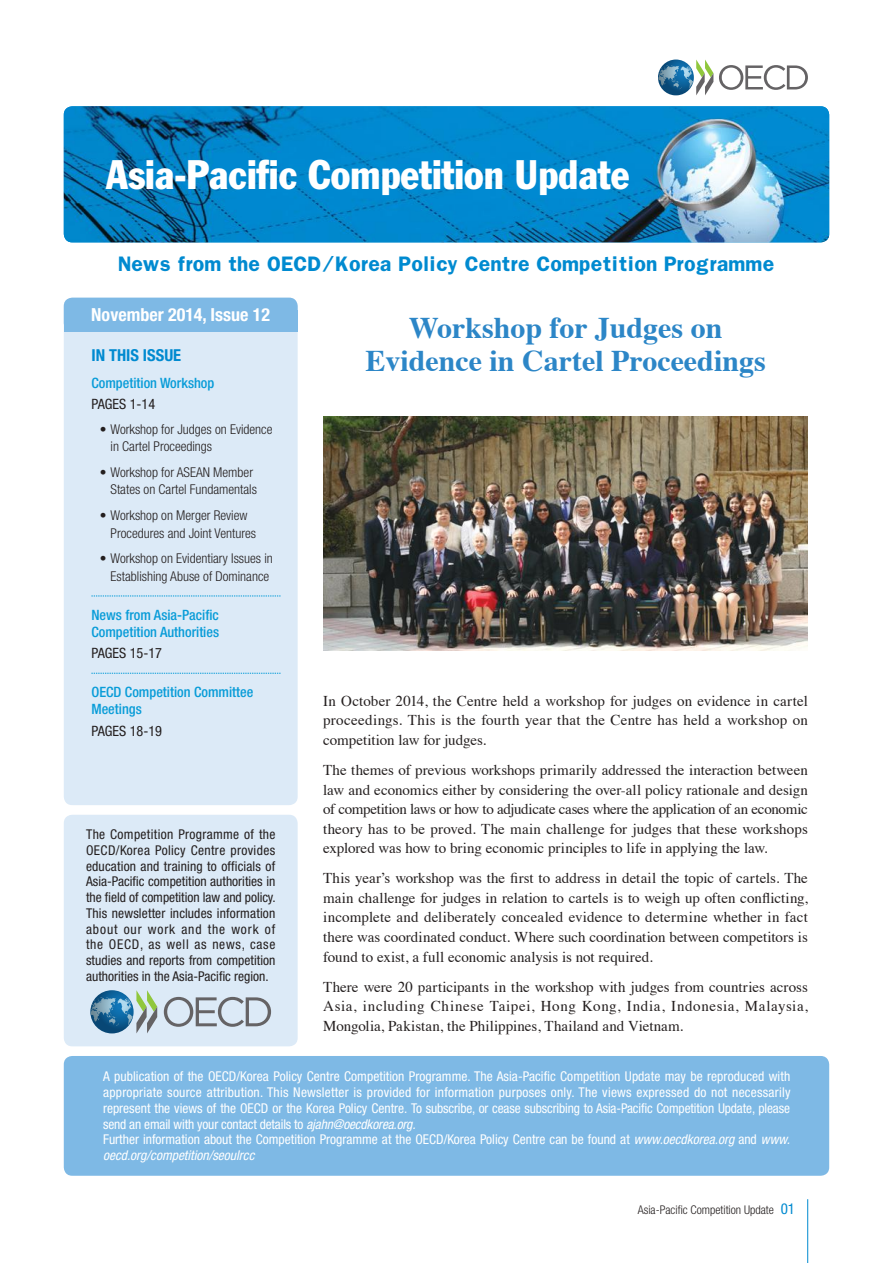
<style>
.page{position:relative;width:893px;height:1263px;background:#fff}
.page>*{position:absolute;margin:0;border:0;box-sizing:border-box;transform-origin:0 0}
.t1{font:condensed 40.5px "Franklin Gothic";color:#fff}
.t2{font:700 30px/33px "Times";color:#2c86c7;text-align:center}
.t3{font:18px "Franklin Demi";color:#008ad0}
.t4{font:700 condensed 18px "Helvetica Neue";color:#fff}
.t5{font:700 condensed 16.5px "Helvetica Neue";color:#008ad0}
.t6{font:15px/19.5px "Times";color:#241f1f;text-align:justify}
.t7{font:500 condensed 14.25px/17.2px "Helvetica Neue";color:#089cd8}
.t8{font:condensed 14.25px "Helvetica Neue";color:#241f1f}
.t9{font:condensed 13.5px/15.8px "Helvetica Neue";color:#fff}
.t10{font:condensed 13.5px/15.8px "Helvetica Neue";color:#241f1f;text-align:justify}
.t11{font:300 condensed 13.5px/17.2px "Helvetica Neue";color:#241f1f}
.t12{font:300 condensed 12px "Helvetica Neue";color:#241f1f}
.s1{font-style:italic}
.s2{font-weight:400;font-size:15px;color:#008ad0}
</style>
<div class="page">
<img style="left:64px;top:106px;width:765px;height:136px">
<hr style="left:807px;top:1199px;width:1px;height:64px;background:#008ad0">
<svg style="left:658px;top:60px;width:36px;height:35px"></svg>
<svg style="left:696px;top:60px;width:17px;height:35px"></svg>
<svg style="left:719px;top:65px;width:89px;height:25px"></svg>
<img style="left:323px;top:417px;width:485px;height:234px">
<div style="left:64px;top:1056px;width:765px;height:120px;background:#7eb9e5;border-radius:9px"></div>
<div style="left:64px;top:815px;width:234px;height:231px;background:#dceaf7;border-radius:9px"></div>
<svg style="left:90px;top:990px;width:44px;height:43px"></svg>
<svg style="left:101px;top:996px;width:7px;height:2px"></svg>
<svg style="left:136px;top:990px;width:21px;height:43px"></svg>
<svg style="left:164px;top:997px;width:107px;height:30px"></svg>
<div style="left:64px;top:298px;width:234px;height:507px;background:#dceaf7;border-radius:9px"></div>
<div style="left:64px;top:298px;width:234px;height:34px;background:#7eb9e5;border-radius:9px"></div>
<div style="left:64px;top:310px;width:234px;height:22px;background:#7eb9e5"></div>
<svg style="left:91px;top:596px;width:190px;height:1px"></svg>
<svg style="left:91px;top:673px;width:190px;height:1px"></svg>
<h1 class="t1" style="left:106px;top:150px;width:525px">Asia-Pacific Competition Update</h1>
<p class="t3" style="left:119px;top:251px;width:657px">News from the OECD/Korea Policy Centre Competition Programme</p>
<p class="t4" style="left:91px;top:304px;width:180px">November 2014, Issue 12</p>
<p class="t5" style="left:91px;top:345px;width:91px">IN THIS ISSUE</p>
<p class="t7" style="left:91px;top:374px;width:124px">Competition Workshop</p>
<p class="t8" style="left:91px;top:396px;width:65px">PAGES 1-14</p>
<p class="t11" style="left:111px;top:421px;width:163px;text-indent:-11px">• Workshop for Judges on Evidence in Cartel Proceedings</p>
<p class="t11" style="left:100px;top:464px;width:159px;text-align:right">• Workshop for ASEAN Member<br>States on Cartel Fundamentals</p>
<p class="t11" style="left:111px;top:507px;width:147px;text-indent:-11px">• Workshop on Merger Review<br>Procedures and Joint Ventures</p>
<p class="t11" style="left:100px;top:550px;width:174px;text-align:center">• Workshop on Evidentiary Issues in<br>Establishing Abuse of Dominance</p>
<p class="t7" style="left:91px;top:606px;width:129px">News from Asia-Pacific<br>Competition Authorities</p>
<p class="t8" style="left:91px;top:645px;width:72px">PAGES 15-17</p>
<p class="t7" style="left:91px;top:683px;width:163px">OECD Competition Committee<br>Meetings</p>
<p class="t8" style="left:91px;top:722px;width:72px">PAGES 18-19</p>
<p class="t10" style="left:86px;top:826px;width:191px">The Competition Programme of the OECD/Korea Policy Centre provides education and training to officials of Asia-Pacific competition authorities in the field of competition law and policy.<br>This newsletter includes information about our work and the work of the OECD, as well as news, case studies and reports from competition authorities in the Asia-Pacific region.</p>
<h2 class="t2" style="left:365px;top:308px;width:402px">Workshop for Judges on<br>Evidence in Cartel Proceedings</h2>
<p class="t6" style="left:323px;top:689px;width:486px">In October 2014, the Centre held a workshop for judges on evidence in cartel proceedings. This is the fourth year that the Centre has held a workshop on competition law for judges.</p>
<p class="t6" style="left:323px;top:759px;width:486px">The themes of previous workshops primarily addressed the interaction between law and economics either by considering the over-all policy rationale and design of competition laws or how to adjudicate cases where the application of an economic theory has to be proved. The main challenge for judges that these workshops explored was how to bring economic principles to life in applying the law.</p>
<p class="t6" style="left:323px;top:867px;width:486px">This year’s workshop was the first to address in detail the topic of cartels. The main challenge for judges in relation to cartels is to weigh up often conflicting, incomplete and deliberately concealed evidence to determine whether in fact there was coordinated conduct. Where such coordination between competitors is found to exist, a full economic analysis is not required.</p>
<p class="t6" style="left:323px;top:976px;width:486px">There were 20 participants in the workshop with judges from countries across Asia, including Chinese Taipei, Hong Kong, India, Indonesia, Malaysia, Mongolia, Pakistan, the Philippines, Thailand and Vietnam.</p>
<p class="t9" style="left:103px;top:1068px;width:689px">A publication of the OECD/Korea Policy Centre Competition Programme. The Asia-Pacific Competition Update may be reproduced with appropriate source attribution. This Newsletter is provided for information purposes only. The views expressed do not necessarily represent the views of the OECD or the Korea Policy Centre. To subscribe, or cease subscribing to Asia-Pacific Competition Update, please send an email with your contact details to <span class="s1">ajahn@oecdkorea.org.<br></span>Further information about the Competition Programme at the OECD/Korea Policy Centre can be found at <span class="s1">www.oecdkorea.org</span> and <span class="s1">www. oecd.org/competition/seoulrcc</span></p>
<p class="t12" style="left:638px;top:1202px;width:159px">Asia-Pacific Competition Update <span class="s2">01</span></p>
</div>
